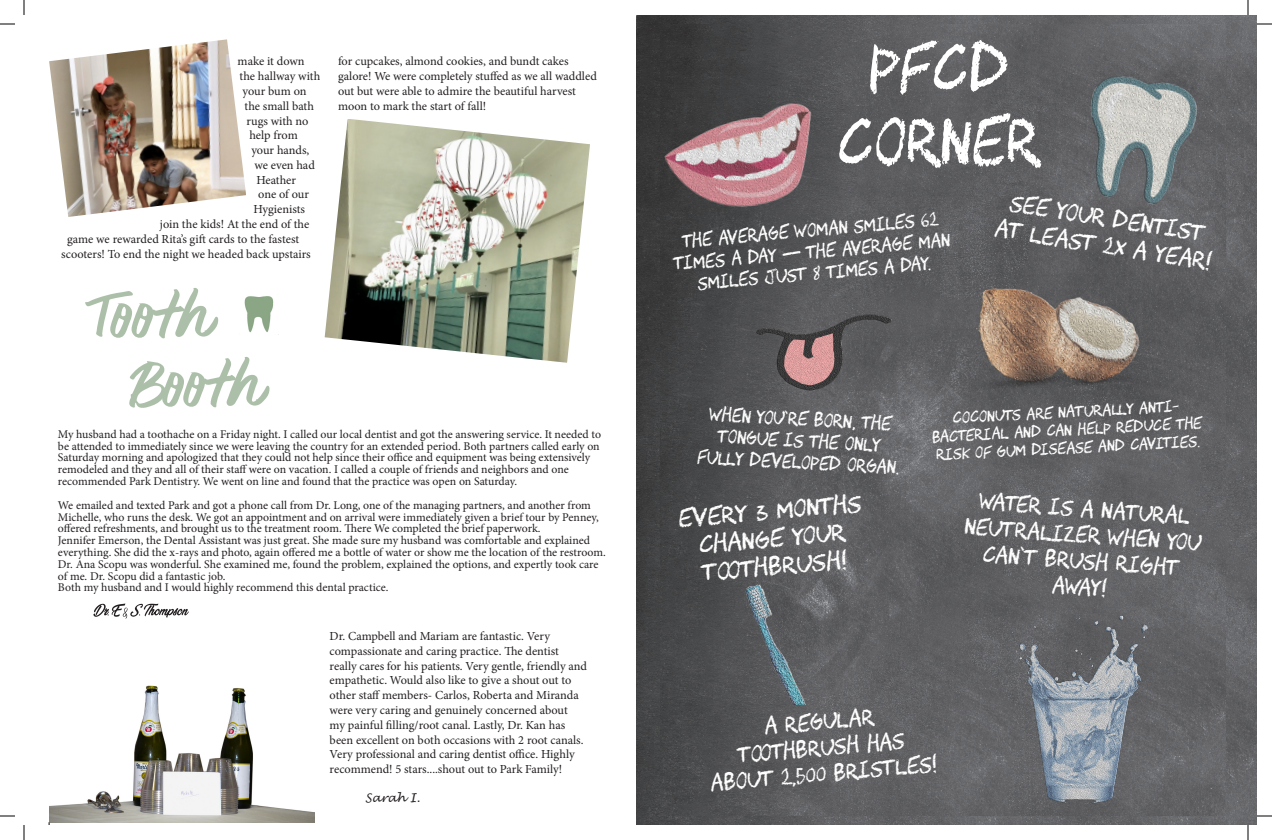
<style>
.page{position:relative;width:1272px;height:840px;background:#fff}
.page>*{position:absolute;margin:0;border:0;box-sizing:border-box;transform-origin:0 0}
.t1{font:63.5px/69px "Surfer Bay";color:#acc0a9;scale:1.12 1}
.t2{font:61.9px/74.2px "CHAWP";color:#fff;text-align:center;scale:.89 1}
.t3{font:23.1px/27.7px "CHAWP";color:#fff;text-align:center}
.t4{font:22.8px/27.3px "CHAWP";color:#fff;text-align:center}
.t5{font:22.7px/27.3px "CHAWP";color:#fff;text-align:center;scale:.93 1}
.t6{font:21.7px/26px "CHAWP";color:#fff;text-align:center;scale:.92 1}
.t7{font:18px/21.6px "CHAWP";color:#fff;text-align:center;scale:.89 1}
.t8{font:15px/18px "CHAWP";color:#fff;text-align:center;scale:.93 1}
.t9{font:12.3px/14.8px "Minion Pro";letter-spacing:-.005em;color:#231f20}
.t10{font:11.8px/11.8px "Minion Pro";letter-spacing:-.005em;color:#231f20}
.t11{font:italic 11.8px "Lucida Handwriting";color:#231f20}
</style>
<div class="page">
<img style="left:636px;top:15px;width:621px;height:810px">
<img style="left:244px;top:296px;width:30px;height:37px">
<img style="left:49px;top:685px;width:266px;height:137px">
<svg style="left:93px;top:603px;width:96px;height:16px"></svg>
<img style="left:49px;top:39px;width:197px;height:178px">
<img style="left:325px;top:119px;width:265px;height:244px">
<img style="left:660px;top:24px;width:566px;height:792px">
<img style="left:990px;top:617px;width:181px;height:195px">
<img style="left:714px;top:582px;width:136px;height:122px">
<img style="left:1069px;top:70px;width:141px;height:141px">
<img style="left:660px;top:94px;width:172px;height:135px">
<img style="left:966px;top:271px;width:183px;height:128px">
<img style="left:757px;top:314px;width:135px;height:79px">
<svg style="left:0;top:23px;width:15px;height:2px"></svg>
<svg style="left:1257px;top:23px;width:15px;height:2px"></svg>
<svg style="left:0;top:815px;width:15px;height:2px"></svg>
<svg style="left:1257px;top:815px;width:15px;height:2px"></svg>
<svg style="left:23px;top:0;width:2px;height:15px"></svg>
<svg style="left:23px;top:825px;width:2px;height:15px"></svg>
<svg style="left:1247px;top:0;width:2px;height:15px"></svg>
<svg style="left:1247px;top:825px;width:2px;height:15px"></svg>
<p class="t9" style="left:238px;top:54px;width:69px">make it down</p>
<p class="t9" style="left:240px;top:69px;width:82px">the hallway with</p>
<p class="t9" style="left:243px;top:84px;width:66px">your bum on</p>
<p class="t9" style="left:245px;top:98px;width:71px">the small bath</p>
<p class="t9" style="left:247px;top:113px;width:64px">rugs with no</p>
<p class="t9" style="left:249px;top:128px;width:50px">help from</p>
<p class="t9" style="left:251px;top:143px;width:59px">your hands,</p>
<p class="t9" style="left:254px;top:158px;width:62px">we even had</p>
<p class="t9" style="left:256px;top:172px;width:41px">Heather</p>
<p class="t9" style="left:258px;top:187px;width:52px">one of our</p>
<p class="t9" style="left:253px;top:202px;width:53px">Hygienists</p>
<p class="t9" style="left:160px;top:217px;width:151px">join the kids! At the end of the</p>
<p class="t9" style="left:67px;top:231px;width:234px">game we rewarded Rita’s gift cards to the fastest</p>
<p class="t9" style="left:61px;top:246px;width:251px">scooters! To end the night we headed back upstairs</p>
<h1 class="t1" style="left:128px;top:294px;width:126px;text-indent:-35px">Tooth<br>Booth</h1>
<p class="t9" style="left:338px;top:54px;width:260px">for cupcakes, almond cookies, and bundt cakes galore! We were completely stuffed as we all waddled out but were able to admire the beautiful harvest moon to mark the start of fall!</p>
<p class="t10" style="left:58px;top:428px;width:545px">My husband had a toothache on a Friday night. I called our local dentist and got the answering service. It needed to be attended to immediately since we were leaving the country for an extended period. Both partners called early on Saturday morning and apologized that they could not help since their office and equipment was being extensively remodeled and they and all of their staff were on vacation. I called a couple of friends and neighbors and one recommended Park Dentistry. We went on line and found that the practice was open on Saturday.</p>
<p class="t10" style="left:58px;top:499px;width:549px">We emailed and texted Park and got a phone call from Dr. Long, one of the managing partners, and another from Michelle, who runs the desk. We got an appointment and on arrival were immediately given a brief tour by Penney, offered refreshments, and brought us to the treatment room. There We completed the brief paperwork.<br>Jennifer Emerson, the Dental Assistant was just great. She made sure my husband was comfortable and explained everything. She did the x-rays and photo, again offered me a bottle of water or show me the location of the restroom.<br>Dr. Ana Scopu was wonderful. She examined me, found the problem, explained the options, and expertly took care of me. Dr. Scopu did a fantastic job.<br>Both my husband and I would highly recommend this dental practice.</p>
<p class="t9" style="left:330px;top:629px;width:259px">Dr. Campbell and Mariam are fantastic. Very compassionate and caring practice. The dentist really cares for his patients. Very gentle, friendly and empathetic. Would also like to give a shout out to other staff members- Carlos, Roberta and Miranda were very caring and genuinely concerned about<br>my painful filling/root canal. Lastly, Dr. Kan has been excellent on both occasions with 2 root canals.<br>Very professional and caring dentist office. Highly recommend! 5 stars....shout out to Park Family!</p>
<p class="t11" style="left:365px;top:790px;width:56px">Sarah I.</p>
<h2 class="t2" style="left:839px;top:28px;width:229px">PFCD<br>CORNER</h2>
<h3 class="t5" style="left:1002px;top:187px;width:237px;rotate:9deg">SEE YOUR DENTIST<br>AT LEAST 2X A YEAR!</h3>
<h3 class="t7" style="left:672px;top:231px;width:313px;rotate:-5deg">THE AVERAGE WOMAN SMILES 62<br>TIMES A DAY — THE AVERAGE MAN<br>SMILES JUST 8 TIMES A DAY.</h3>
<h3 class="t7" style="left:701px;top:402px;width:228px;rotate:3deg">WHEN YOU’RE BORN, THE<br>TONGUE IS THE ONLY<br>FULLY DEVELOPED ORGAN.</h3>
<p class="t8" style="left:931px;top:409px;width:292px;rotate:-3deg">COCONUTS ARE NATURALLY ANTI-<br>BACTERIAL AND CAN HELP REDUCE THE<br>RISK OF GUM DISEASE AND CAVITIES.</p>
<h3 class="t3" style="left:678px;top:504px;width:185px;rotate:-5deg">EVERY 3 MONTHS<br>CHANGE YOUR<br>TOOTHBRUSH!</h3>
<h3 class="t6" style="left:968px;top:487px;width:259px;rotate:4deg">WATER IS A NATURAL<br>NEUTRALIZER WHEN YOU<br>CAN’T BRUSH RIGHT<br>AWAY!</h3>
<h3 class="t4" style="left:642px;top:507px;width:182px;rotate:-5deg">EVERY 3 MONTHS<br>CHANGE YOUR<br>TOOTHBRUSH!</h3>
<h3 class="t6" style="left:705px;top:718px;width:249px;rotate:-5deg">A REGULAR<br>TOOTHBRUSH HAS<br>ABOUT 2,500 BRISTLES!</h3>
</div>
